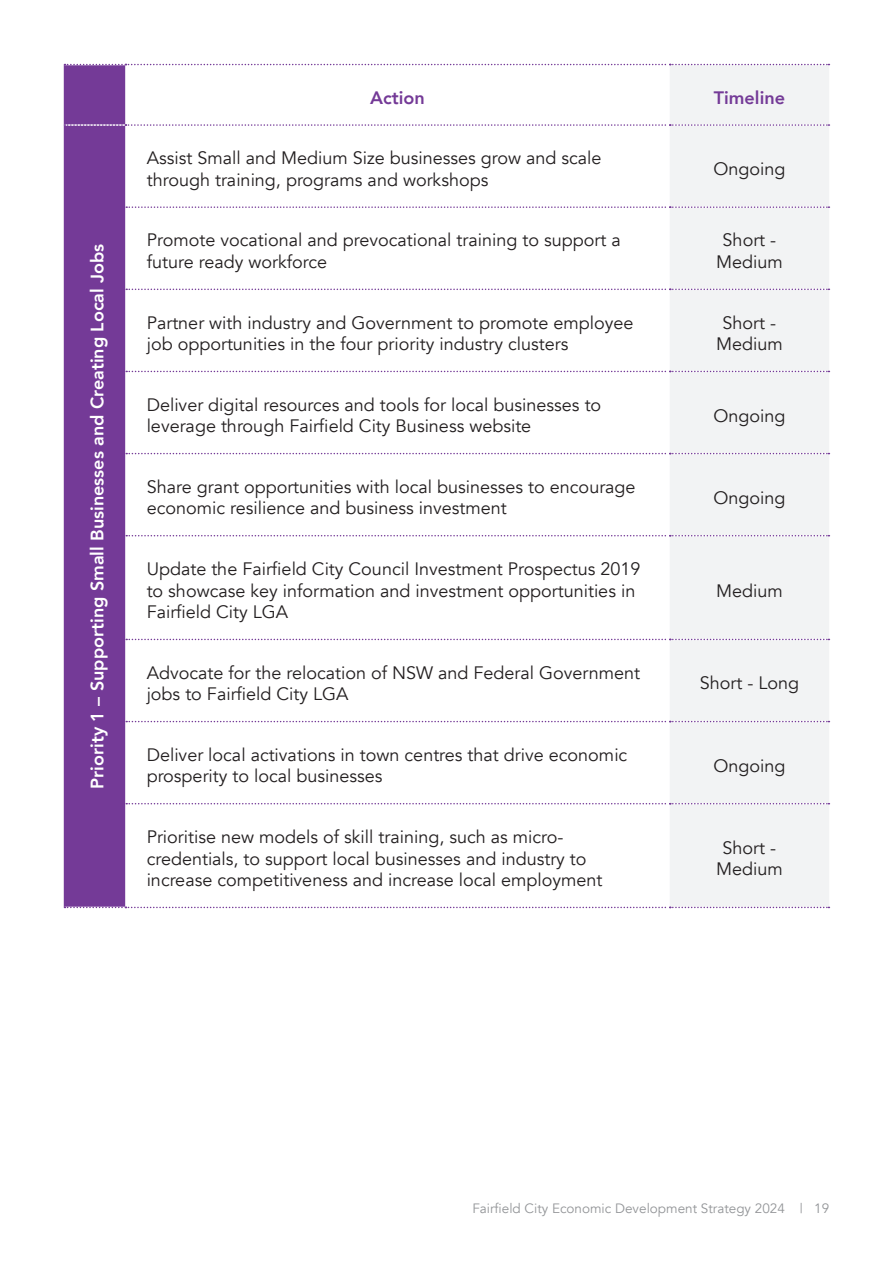
<style>
.page{position:relative;width:893px;height:1263px;background:#fff}
.page>*{position:absolute;margin:0;border:0;box-sizing:border-box;transform-origin:0 0}
.t1{font:18px/21.6px "Avenir";color:#231f20}
.Subheading{font:800 18px "Avenir";color:#fff}
.t2{font:800 18px "Avenir";color:#743a97}
.t3{font:13.5px "Avenir";color:#939598}
</style>
<div class="page">
<div style="left:64px;top:495px;width:61px;height:412px;background:#743a97"></div>
<svg style="left:125px;top:65px;width:545px;height:842px"></svg>
<div style="left:670px;top:65px;width:159px;height:842px;background:#f2f3f4"></div>
<svg style="left:189px;top:64px;width:640px;height:1px"></svg>
<svg style="left:189px;top:124px;width:640px;height:2px"></svg>
<svg style="left:189px;top:206px;width:640px;height:2px"></svg>
<svg style="left:189px;top:289px;width:640px;height:1px"></svg>
<svg style="left:189px;top:371px;width:640px;height:1px"></svg>
<svg style="left:189px;top:453px;width:640px;height:1px"></svg>
<svg style="left:126px;top:535px;width:703px;height:1px"></svg>
<svg style="left:126px;top:639px;width:703px;height:1px"></svg>
<svg style="left:126px;top:721px;width:703px;height:1px"></svg>
<svg style="left:126px;top:803px;width:703px;height:1px"></svg>
<svg style="left:65px;top:907px;width:764px;height:1px"></svg>
<svg style="left:63px;top:63px;width:126px;height:432px"></svg>
<p class="Subheading" style="left:83px;top:789px;width:547px;rotate:-90deg">Priority 1 – Supporting Small Businesses and Creating Local Jobs</p>
<p class="t2" style="left:370px;top:84px;width:56px">Action</p>
<p class="t2" style="left:714px;top:84px;width:73px">Timeline</p>
<p class="t1" style="left:147px;top:148px;width:456px">Assist Small and Medium Size businesses grow and scale through training, programs and workshops</p>
<p class="t1" style="left:713px;top:158px;width:74px">Ongoing</p>
<p class="t1" style="left:147px;top:230px;width:475px">Promote vocational and prevocational training to support a future ready workforce</p>
<p class="t1" style="left:716px;top:230px;width:68px;text-align:center">Short -<br>Medium</p>
<p class="t1" style="left:147px;top:312px;width:488px">Partner with industry and Government to promote employee job opportunities in the four priority industry clusters</p>
<p class="t1" style="left:716px;top:312px;width:68px;text-align:center">Short -<br>Medium</p>
<p class="t1" style="left:147px;top:394px;width:456px">Deliver digital resources and tools for local businesses to leverage through Fairfield City Business website</p>
<p class="t1" style="left:713px;top:405px;width:74px">Ongoing</p>
<p class="t1" style="left:147px;top:476px;width:490px">Share grant opportunities with local businesses to encourage economic resilience and business investment</p>
<p class="t1" style="left:713px;top:487px;width:74px">Ongoing</p>
<p class="t1" style="left:147px;top:558px;width:495px">Update the Fairfield City Council Investment Prospectus 2019 to showcase key information and investment opportunities in<br>Fairfield City LGA</p>
<p class="t1" style="left:716px;top:580px;width:68px">Medium</p>
<p class="t1" style="left:147px;top:662px;width:495px">Advocate for the relocation of NSW and Federal Government jobs to Fairfield City LGA</p>
<p class="t1" style="left:700px;top:673px;width:101px">Short - Long</p>
<p class="t1" style="left:147px;top:744px;width:482px">Deliver local activations in town centres that drive economic prosperity to local businesses</p>
<p class="t1" style="left:713px;top:755px;width:74px">Ongoing</p>
<p class="t1" style="left:147px;top:826px;width:457px">Prioritise new models of skill training, such as micro&shy;credentials, to support local businesses and industry to increase competitiveness and increase local employment</p>
<p class="t1" style="left:716px;top:837px;width:68px;text-align:center">Short -<br>Medium</p>
<p class="t3" style="left:472px;top:1200px;width:358px">Fairfield City Economic Development Strategy 2024 | 19</p>
</div>
